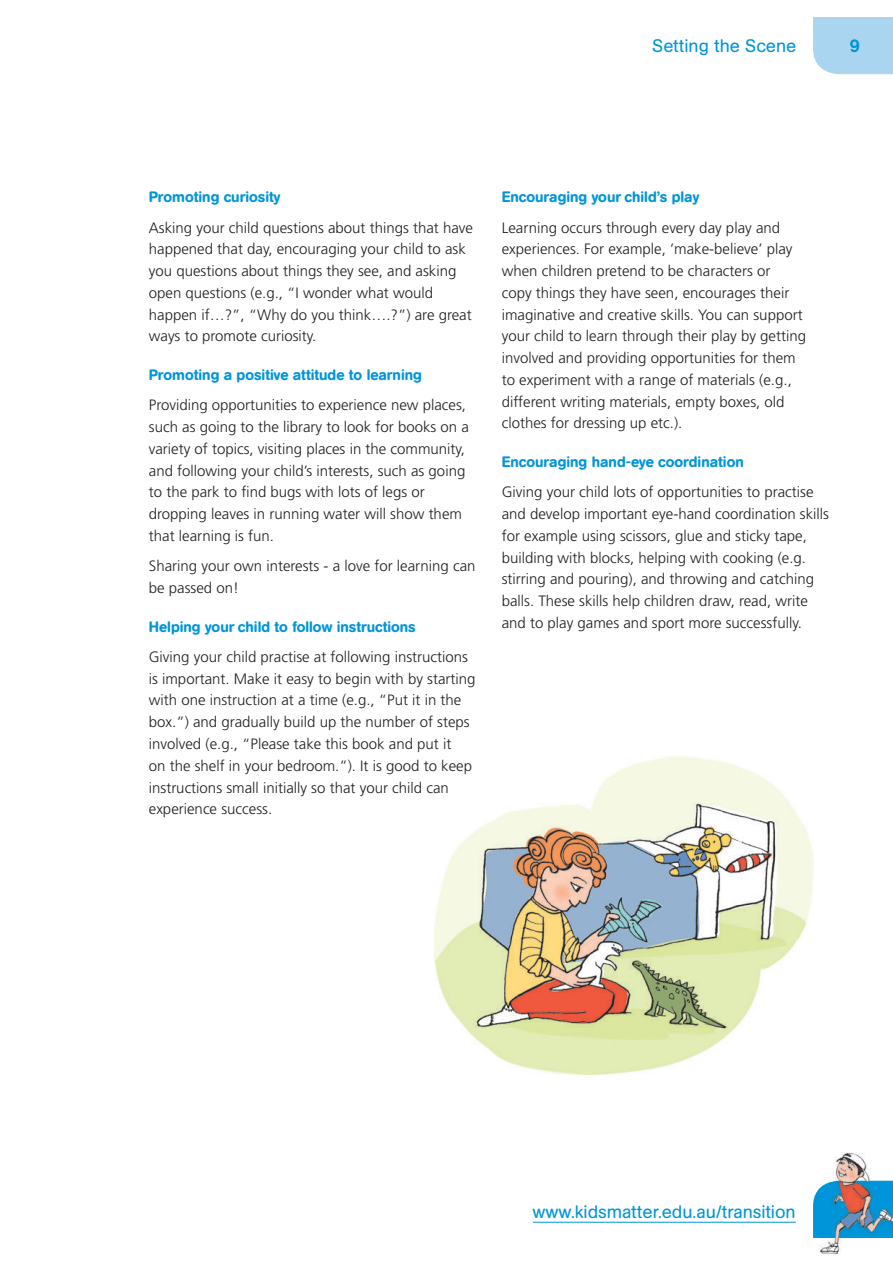
<style>
.page{position:relative;width:893px;height:1263px;background:#fff}
.page>*{position:absolute;margin:0;border:0;box-sizing:border-box;transform-origin:0 0}
.t1{font:18px "AG Book Rounded BQ";color:#0095d9}
.t2{font:500 18px "AG Book Rounded BQ";color:#0095d9}
.t3{font:300 15px/21.8px "Frutiger";color:#231f20}
.t4{font:500 15px "AG Book Rounded BQ";color:#0095d9}
</style>
<div class="page">
<div style="left:813px;top:17px;width:80px;height:57px;background:#aad5f1"></div>
<svg style="left:813px;top:1189px;width:6px;height:49px"></svg>
<img style="left:819px;top:1152px;width:74px;height:102px">
<img style="left:819px;top:1181px;width:74px;height:57px">
<img style="left:434px;top:757px;width:379px;height:317px">
<hr style="left:533px;top:1222px;width:263px;height:1px;background:#0095d9">
<p class="t1" style="left:652px;top:36px;width:146px">Setting the Scene</p>
<p class="t2" style="left:850px;top:35px;width:12px">9</p>
<p class="t4" style="left:149px;top:188px;width:133px">Promoting curiosity</p>
<p class="t3" style="left:149px;top:217px;width:326px">Asking your child questions about things that have happened that day, encouraging your child to ask you questions about things they see, and asking open questions (e.g., “I wonder what would happen if…?”, “Why do you think….?”) are great ways to promote curiosity.</p>
<p class="t4" style="left:149px;top:366px;width:275px">Promoting a positive attitude to learning</p>
<p class="t3" style="left:149px;top:394px;width:322px">Providing opportunities to experience new places, such as going to the library to look for books on a variety of topics, visiting places in the community, and following your child’s interests, such as going to the park to find bugs with lots of legs or dropping leaves in running water will show them that learning is fun.</p>
<p class="t3" style="left:149px;top:555px;width:328px">Sharing your own interests - a love for learning can be passed on!</p>
<p class="t4" style="left:149px;top:618px;width:268px">Helping your child to follow instructions</p>
<p class="t3" style="left:149px;top:646px;width:328px">Giving your child practise at following instructions is important. Make it easy to begin with by starting with one instruction at a time (e.g., “Put it in the box.”) and gradually build up the number of steps involved (e.g., “Please take this book and put it<br>on the shelf in your bedroom.”). It is good to keep instructions small initially so that your child can experience success.</p>
<p class="t4" style="left:502px;top:188px;width:199px">Encouraging your child’s play</p>
<p class="t3" style="left:502px;top:217px;width:306px">Learning occurs through every day play and experiences. For example, ’make-believe’ play when children pretend to be characters or<br>copy things they have seen, encourages their imaginative and creative skills. You can support your child to learn through their play by getting involved and providing opportunities for them to experiment with a range of materials (e.g., different writing materials, empty boxes, old clothes for dressing up etc.).</p>
<p class="t4" style="left:502px;top:453px;width:244px">Encouraging hand-eye coordination</p>
<p class="t3" style="left:502px;top:481px;width:329px">Giving your child lots of opportunities to practise and develop important eye-hand coordination skills for example using scissors, glue and sticky tape, building with blocks, helping with cooking (e.g. stirring and pouring), and throwing and catching balls. These skills help children draw, read, write and to play games and sport more successfully.</p>
<p class="t1" style="left:533px;top:1201px;width:264px">www.kidsmatter.edu.au/transition</p>
</div>
